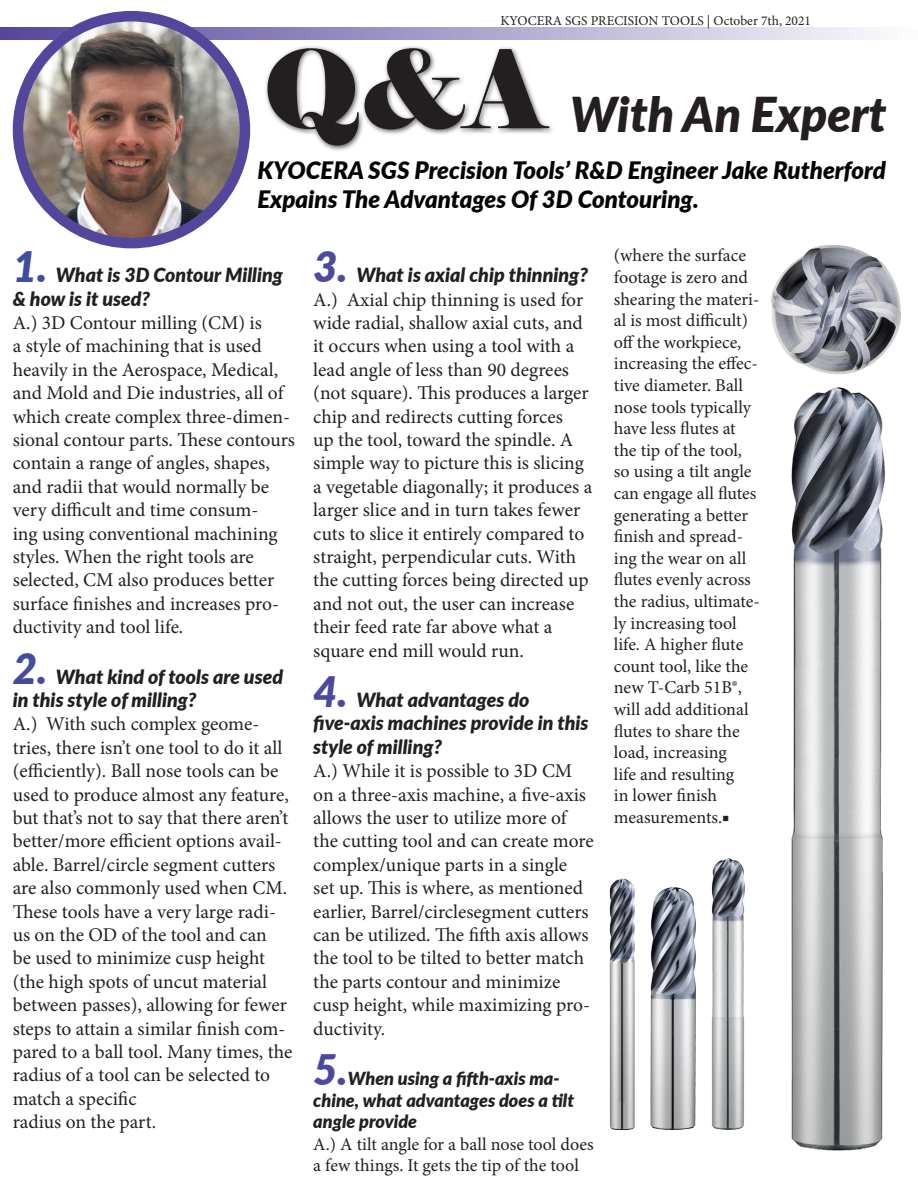
<style>
.page{position:relative;width:918px;height:1188px;background:#fff}
.page>*{position:absolute;margin:0;border:0;box-sizing:border-box;transform-origin:0 0}
.t1{font:108px "Elephant";color:#231f20}
.t2{font:italic 900 48px "Lato";color:#231f20}
.t3{font:italic 900 42px "Lato";color:#4b4a9f}
.t4{font:italic 900 24px/28.8px "Lato";color:#040503}
.t5{font:19.5px/23.4px "Minion Pro";color:#231f20}
.t6{font:italic 900 19.5px/23.4px "Lato";color:#231f20}
.t7{font:18px/21.6px "Minion Pro";color:#231f20}
.t8{font:italic 900 18px/21.6px "Lato";color:#231f20}
.t9{font:13.5px "Minion Pro";color:#231f20}
.s1{font-size:42px;color:#3d4ea1}
.s2{font-size:42px;color:#454ba0}
.s3{font-size:42px;color:#4b4a9f}
</style>
<div class="page">
<svg style="left:0;top:27px;width:875px;height:13px;background:#aea5ce"></svg>
<img style="left:18px;top:16px;width:227px;height:227px;border-radius:113px">
<div style="left:13px;top:11px;width:237px;height:237px;border:10px solid #52479d;border-radius:50%"></div>
<div style="left:263px;top:45px;width:292px;height:107px;background:#231f20;opacity:.75"></div>
<img style="left:791px;top:374px;width:95px;height:777px">
<img style="left:609px;top:858px;width:136px;height:272px">
<img style="left:771px;top:245px;width:130px;height:129px">
<p class="t9" style="left:500px;top:12px;width:312px">KYOCERA SGS PRECISION TOOLS | October 7th, 2021</p>
<p class="t1" style="left:262px;top:22px;width:286px">Q&amp;A</p>
<p class="t4" style="left:257px;top:155px;width:630px">KYOCERA SGS Precision Tools’ R&amp;D Engineer Jake Rutherford<br>Expains The Advantages Of 3D Contouring.</p>
<p class="t2" style="left:570px;top:79px;width:318px">With An Expert</p>
<p class="t6" style="left:13px;top:263px;width:272px"><span class="s1">1.</span> What is 3D Contour Milling &amp; how is it used?</p>
<p class="t5" style="left:13px;top:311px;width:284px">A.) 3D Contour milling (CM) is<br>a style of machining that is used heavily in the Aerospace, Medical, and Mold and Die industries, all of which create complex three-dimen&shy;sional contour parts. These contours contain a range of angles, shapes, and radii that would normally be very difficult and time consum-<br>ing using conventional machining styles. When the right tools are selected, CM also produces better surface finishes and increases pro&shy;ductivity and tool life.</p>
<p class="t6" style="left:13px;top:664px;width:272px"><span class="s2">2.</span> What kind of tools are used in this style of milling?</p>
<p class="t5" style="left:13px;top:713px;width:281px">A.) With such complex geome&shy;tries, there isn’t one tool to do it all (efficiently). Ball nose tools can be used to produce almost any feature, but that’s not to say that there aren’t better/more efficient options avail&shy;able. Barrel/circle segment cutters are also commonly used when CM.<br>These tools have a very large radi&shy;us on the OD of the tool and can<br>be used to minimize cusp height (the high spots of uncut material between passes), allowing for fewer steps to attain a similar finish com&shy;pared to a ball tool. Many times, the radius of a tool can be selected to match a specific</p>
<p class="t5" style="left:13px;top:1110px;width:145px">radius on the part.</p>
<p class="t6" style="left:313px;top:263px;width:276px"><span class="s3">3.</span> What is axial chip thinning?</p>
<p class="t5" style="left:313px;top:288px;width:281px">A.) Axial chip thinning is used for wide radial, shallow axial cuts, and it occurs when using a tool with a lead angle of less than 90 degrees (not square). This produces a larger chip and redirects cutting forces<br>up the tool, toward the spindle. A simple way to picture this is slicing a vegetable diagonally; it produces a larger slice and in turn takes fewer cuts to slice it entirely compared to straight, perpendicular cuts. With the cutting forces being directed up and not out, the user can increase their feed rate far above what a square end mill would run.</p>
<p class="t6" style="left:313px;top:687px;width:277px"><span class="s3">4.</span> What advantages do five-axis machines provide in this style of milling?</p>
<p class="t5" style="left:313px;top:759px;width:282px">A.) While it is possible to 3D CM on a three-axis machine, a five-axis allows the user to utilize more of the cutting tool and can create more complex/unique parts in a single<br>set up. This is where, as mentioned earlier, Barrel/circlesegment cutters can be utilized. The fifth axis allows the tool to be tilted to better match the parts contour and minimize cusp height, while maximizing pro&shy;ductivity.</p>
<p class="t3" style="left:313px;top:1038px;width:36px">5.</p>
<p class="t8" style="left:313px;top:1067px;width:262px;text-indent:35px">When using a fifth-axis ma&shy;chine, what advantages does a tilt angle provide</p>
<p class="t7" style="left:313px;top:1133px;width:282px">A.) A tilt angle for a ball nose tool does a few things. It gets the tip of the tool</p>
<p class="t7" style="left:614px;top:245px;width:136px">(where the surface footage is zero and</p>
<p class="t7" style="left:614px;top:288px;width:147px">shearing the materi&shy;al is most difficult) off the workpiece, increasing the effec&shy;tive diameter. Ball nose tools typically</p>
<p class="t7" style="left:614px;top:418px;width:147px">have less flutes at the tip of the tool, so using a tilt angle can engage all flutes generating a better finish and spread&shy;ing the wear on all flutes evenly across the radius, ultimate&shy;ly increasing tool life. A higher flute count tool, like the new T-Carb 51B®, will add additional flutes to share the load, increasing<br>life and resulting<br>in lower finish measurements.■</p>
</div>
